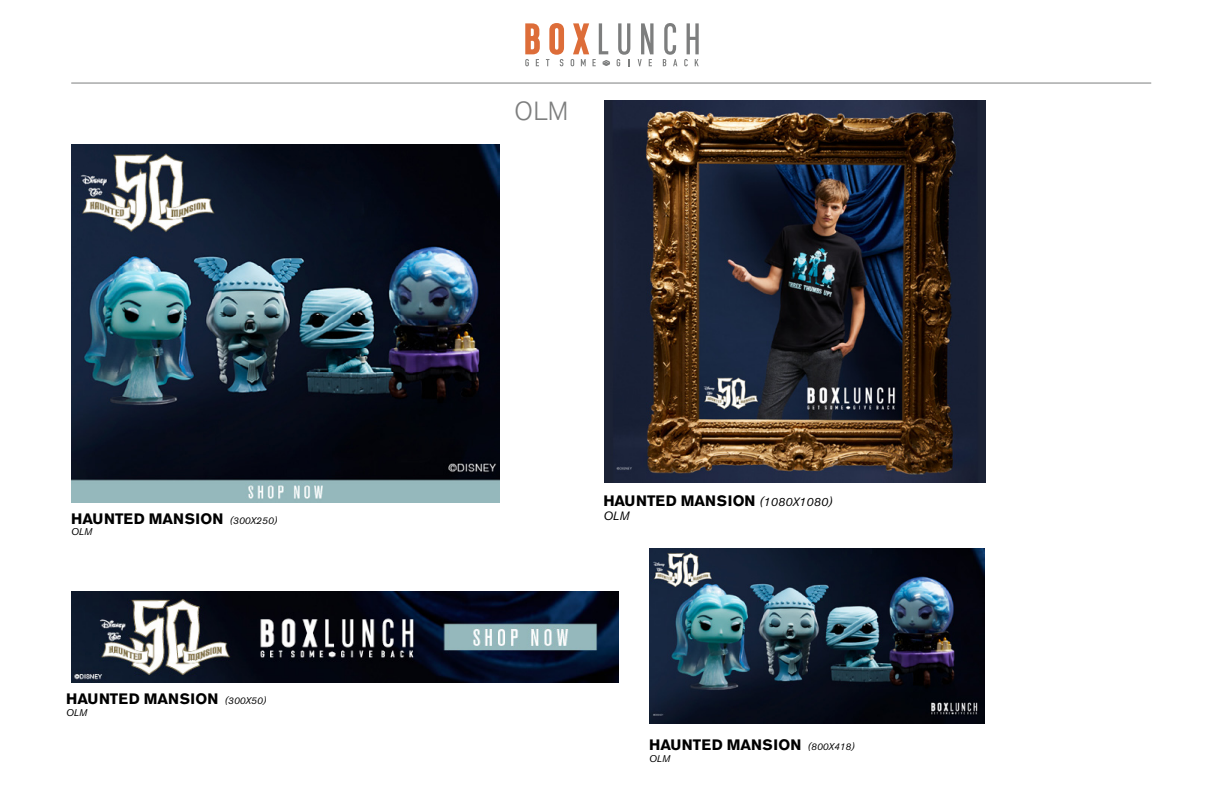
<style>
.page{position:relative;width:1224px;height:792px;background:#fff}
.page>*{position:absolute;margin:0;border:0;box-sizing:border-box;transform-origin:0 0}
.t1{font:300 26px "Akzidenz Grotesk BE";color:#7d7e7e}
.t2{font:700 15px "Akzidenz Grotesk BE";color:#000}
.t3{font:italic 12px "Akzidenz Grotesk BE";color:#000}
.t4{font:italic 9.8px "Akzidenz Grotesk BE";color:#000}
.t5{font:italic 9.7px "Akzidenz Grotesk BE";color:#000}
.s1{font-weight:400;font-style:italic;font-size:9.8px}
.s2{font-weight:400;font-style:italic;font-size:9.7px}
.s3{font-weight:400;font-style:italic;font-size:12px}
</style>
<div class="page">
<svg style="left:525px;top:23px;width:15px;height:43px"></svg>
<svg style="left:546px;top:23px;width:18px;height:43px"></svg>
<svg style="left:617px;top:23px;width:13px;height:43px"></svg>
<svg style="left:638px;top:23px;width:16px;height:43px"></svg>
<svg style="left:663px;top:23px;width:14px;height:43px"></svg>
<svg style="left:684px;top:23px;width:15px;height:43px"></svg>
<svg style="left:571px;top:23px;width:39px;height:43px"></svg>
<hr style="left:71px;top:83px;width:1080px;height:1px;background:#7d7e7e">
<img style="left:71px;top:145px;width:429px;height:357px">
<img style="left:71px;top:591px;width:547px;height:91px">
<img style="left:604px;top:101px;width:382px;height:381px">
<img style="left:649px;top:548px;width:336px;height:176px">
<p class="t2" style="left:71px;top:510px;width:208px">HAUNTED MANSION <span class="s1">(300X250)</span></p>
<p class="t4" style="left:71px;top:526px;width:23px">OLM</p>
<p class="t2" style="left:66px;top:690px;width:202px">HAUNTED MANSION <span class="s2">(300X50)</span></p>
<p class="t5" style="left:66px;top:707px;width:23px">OLM</p>
<h1 class="t1" style="left:515px;top:97px;width:55px">OLM</h1>
<p class="t2" style="left:603px;top:492px;width:231px">HAUNTED MANSION <span class="s3">(1080X1080)</span></p>
<p class="t3" style="left:603px;top:509px;width:28px">OLM</p>
<p class="t2" style="left:649px;top:736px;width:207px">HAUNTED MANSION <span class="s2">(800X418)</span></p>
<p class="t5" style="left:649px;top:752px;width:23px">OLM</p>
</div>
